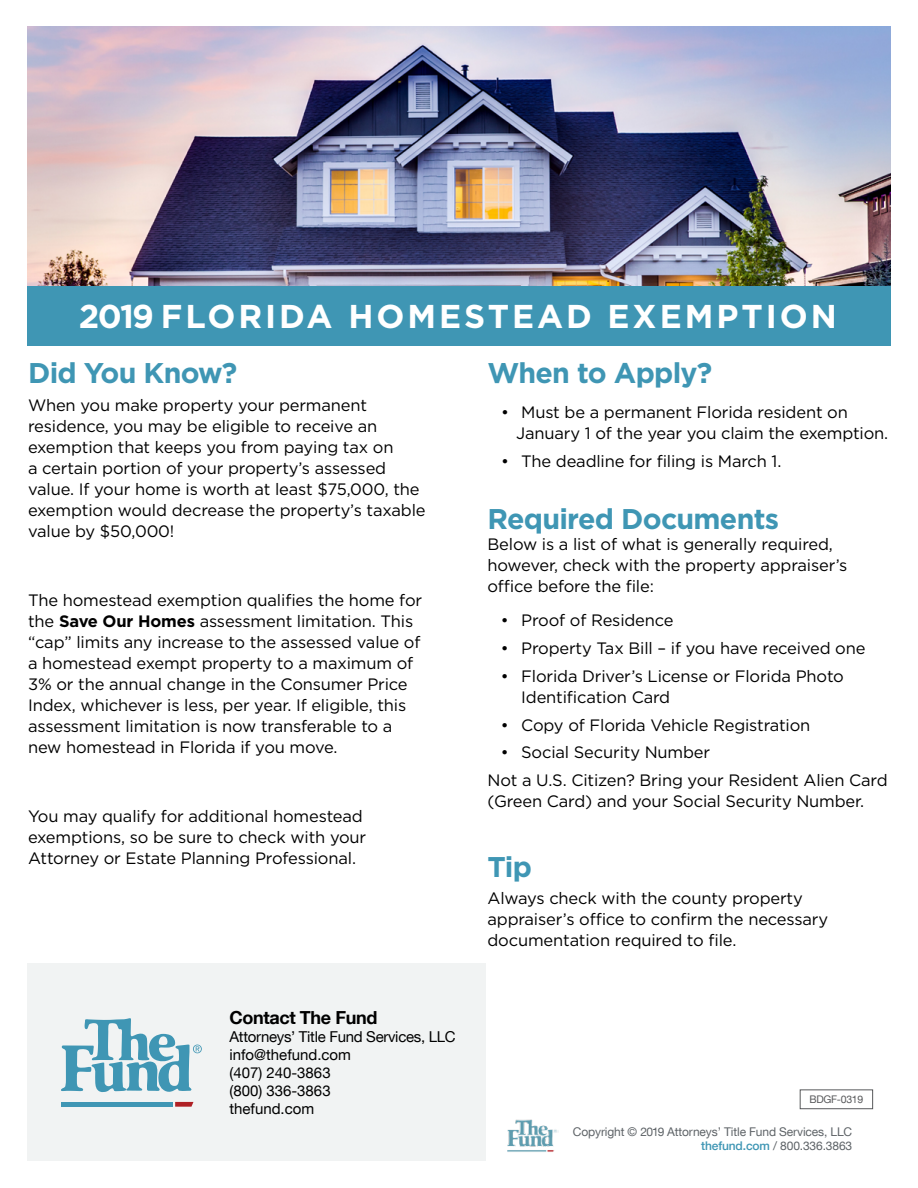
<style>
.page{position:relative;width:918px;height:1188px;background:#fff}
.page>*{position:absolute;margin:0;border:0;box-sizing:border-box;transform-origin:0 0}
.t1{font:700 33px "Gotham";letter-spacing:.09em;color:#fff}
.t2{font:700 28.5px "Gotham";letter-spacing:-.025em;color:#3f96b4}
.t3{font:700 18px "Helvetica Neue LT Com";letter-spacing:-.02em;color:#000}
.t4{font:16.5px/21px "Gotham";letter-spacing:-.01em;color:#000}
.t5{font:15px/18px "Helvetica Neue LT Com";color:#000}
.t6{font:12px/14.4px "Helvetica Neue LT Com";letter-spacing:-.01em;color:#5e6367;text-align:right}
.t7{font:10.5px "Helvetica Neue LT Com";letter-spacing:-.025em;color:#58595b}
.s1{font-weight:700}
.s2{font-weight:500;color:#3f96b4}
</style>
<div class="page">
<div style="left:800px;top:1090px;width:73px;height:19px;border:1px solid #58595b"></div>
<img style="left:507px;top:1119px;width:51px;height:33px">
<div style="left:27px;top:964px;width:459px;height:197px;background:#f1f3f3"></div>
<svg style="left:61px;top:1018px;width:141px;height:75px"></svg>
<div style="left:61px;top:1102px;width:111px;height:5px;background:#3f96b4"></div>
<svg style="left:175px;top:1102px;width:18px;height:5px"></svg>
<img style="left:27px;top:27px;width:864px;height:259px">
<div style="left:27px;top:286px;width:864px;height:60px;background:#3f96b4"></div>
<h1 class="t1" style="left:79px;top:295px;width:760px">2019 FLORIDA HOMESTEAD EXEMPTION</h1>
<h2 class="t2" style="left:28px;top:354px;width:211px">Did You Know?</h2>
<p class="t4" style="left:28px;top:394px;width:399px">When you make property your permanent residence, you may be eligible to receive an exemption that keeps you from paying tax on<br>a certain portion of your property’s assessed value. If your home is worth at least $75,000, the exemption would decrease the property’s taxable value by $50,000!</p>
<p class="t4" style="left:28px;top:589px;width:396px">The homestead exemption qualifies the home for the <span class="s1">Save Our Homes</span> assessment limitation. This “cap” limits any increase to the assessed value of a homestead exempt property to a maximum of 3% or the annual change in the Consumer Price Index, whichever is less, per year. If eligible, this assessment limitation is now transferable to a new homestead in Florida if you move.</p>
<p class="t4" style="left:28px;top:805px;width:340px">You may qualify for additional homestead exemptions, so be sure to check with your<br>Attorney or Estate Planning Professional.</p>
<p class="t3" style="left:230px;top:1006px;width:149px">Contact The Fund</p>
<p class="t5" style="left:230px;top:1027px;width:228px">Attorneys’ Title Fund Services, LLC info@thefund.com<br>(407) 240-3863<br>(800) 336-3863<br>thefund.com</p>
<h2 class="t2" style="left:488px;top:354px;width:226px">When to Apply?</h2>
<p class="t4" style="left:516px;top:401px;width:374px;text-indent:-15px">• Must be a permanent Florida resident on<br>January 1 of the year you claim the exemption.</p>
<p class="t4" style="left:501px;top:450px;width:282px">• The deadline for filing is March 1.</p>
<h2 class="t2" style="left:488px;top:500px;width:293px">Required Documents</h2>
<p class="t4" style="left:488px;top:533px;width:362px">Below is a list of what is generally required, however, check with the property appraiser’s office before the file:</p>
<p class="t4" style="left:501px;top:610px;width:174px">• Proof of Residence</p>
<p class="t4" style="left:501px;top:637px;width:366px">• Property Tax Bill – if you have received one</p>
<p class="t4" style="left:521px;top:665px;width:324px;text-indent:-20px">• Florida Driver’s License or Florida Photo<br>Identification Card</p>
<p class="t4" style="left:501px;top:714px;width:311px">• Copy of Florida Vehicle Registration</p>
<p class="t4" style="left:488px;top:738px;width:402px;line-height:27.8px;text-indent:13px">• Social Security Number<br>Not a U.S. Citizen? Bring your Resident Alien Card</p>
<p class="t4" style="left:488px;top:790px;width:378px">(Green Card) and your Social Security Number.</p>
<h2 class="t2" style="left:488px;top:848px;width:46px">Tip</h2>
<p class="t4" style="left:488px;top:888px;width:342px">Always check with the county property appraiser’s office to confirm the necessary documentation required to file.</p>
<p class="t7" style="left:809px;top:1092px;width:55px">BDGF-0319</p>
<p class="t6" style="left:573px;top:1124px;width:281px">Copyright © 2019 Attorneys’ Title Fund Services, LLC <span class="s2">thefund.com</span> / 800.336.3863</p>
</div>
